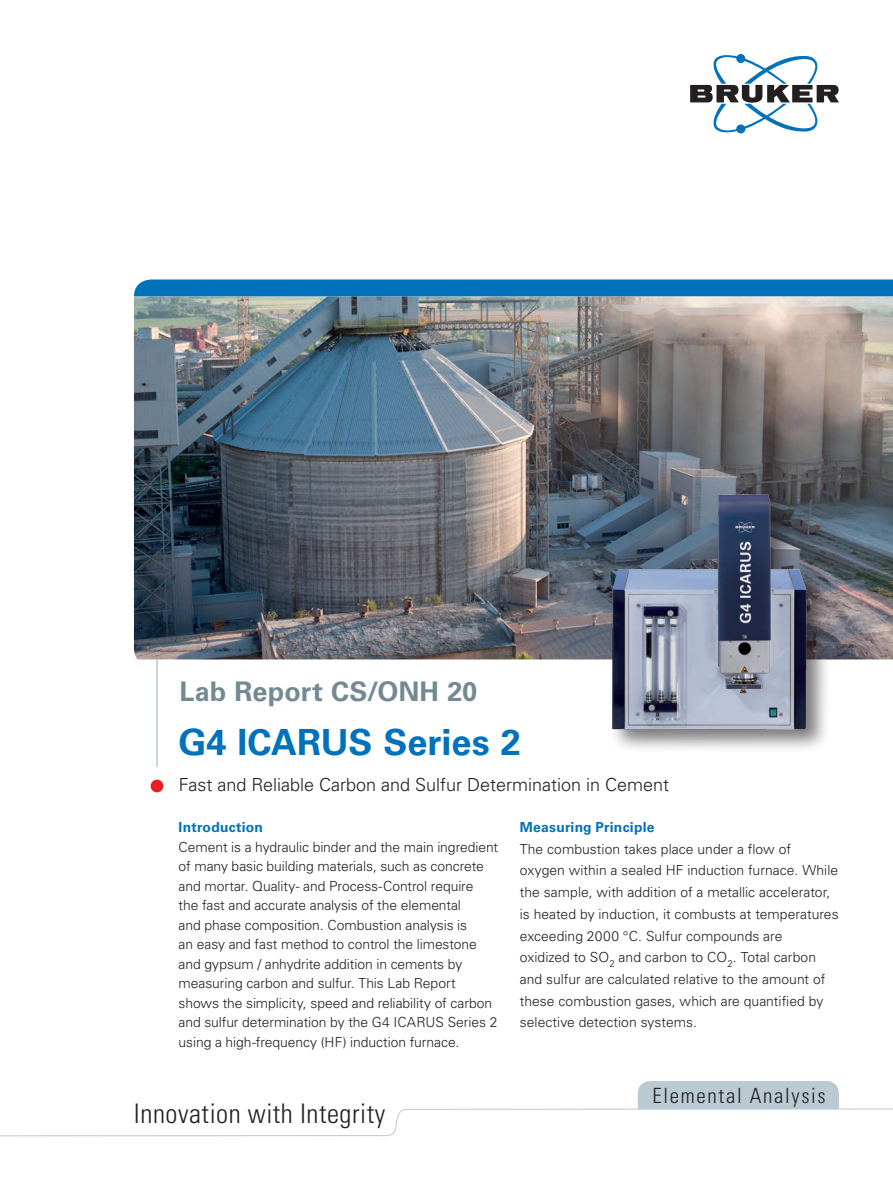
<style>
.page{position:relative;width:893px;height:1187px;background:#fff}
.page>*{position:absolute;margin:0;border:0;box-sizing:border-box;transform-origin:0 0}
.Title_Headline_2_gro{font:700 36px "Univers LT Std";color:#0072bc}
.t1{font:300 condensed 27px "Univers LT Std";letter-spacing:.02em;color:#231f20}
.Title_Headline_1_kle{font:700 27px "Univers LT Std";letter-spacing:.005em;color:#738a95}
.Text_Tab_unten_recht{font:300 condensed 21px "Univers LT Std";letter-spacing:.08em;color:#231f20}
.Title_Headline_3_kle{font:300 18px "Univers LT Std";color:#231f20}
.Body{font:300 13.8px/19.5px "Univers LT Std";color:#231f20}
.Subheadline_1__blau{font:700 13.8px "Univers LT Std";letter-spacing:.015em;color:#0072bc}
</style>
<div class="page">
<svg style="left:690px;top:54px;width:149px;height:79px"></svg>
<svg style="left:0;top:1081px;width:893px;height:56px"></svg>
<div style="left:134px;top:279px;width:759px;height:17px;background:#0072bc"></div>
<hr style="left:156px;top:553px;width:2px;height:213px;background:#bacad2">
<div style="left:151px;top:779px;width:12px;height:13px;background:#ee1d23;border-radius:50%"></div>
<img style="left:134px;top:296px;width:759px;height:363px">
<img style="left:583px;top:474px;width:255px;height:275px">
<p class="Title_Headline_1_kle" style="left:179px;top:675px;width:299px">Lab Report CS/ONH 20</p>
<p class="Title_Headline_2_gro" style="left:179px;top:721px;width:344px">G4 ICARUS Series 2</p>
<p class="Title_Headline_3_kle" style="left:179px;top:773px;width:492px">Fast and Reliable Carbon and Sulfur Determination in Cement</p>
<p class="Subheadline_1__blau" style="left:179px;top:819px;width:86px">Introduction</p>
<p class="Body" style="left:179px;top:836px;width:321px">Cement is a hydraulic binder and the main ingredient of many basic building materials, such as concrete and mortar. Quality- and Process-Control require<br>the fast and accurate analysis of the elemental<br>and phase composition. Combustion analysis is<br>an easy and fast method to control the limestone and gypsum / anhydrite addition in cements by measuring carbon and sulfur. This Lab Report shows the simplicity, speed and reliability of carbon and sulfur determination by the G4 ICARUS Series 2 using a high-frequency (HF) induction furnace.</p>
<h2 class="t1" style="left:134px;top:1097px;width:253px">Innovation with Integrity</h2>
<p class="Subheadline_1__blau" style="left:520px;top:819px;width:136px">Measuring Principle</p>
<p class="Body" style="left:520px;top:837px;width:320px;line-height:21.8px">The combustion takes place under a flow of oxygen within a sealed HF induction furnace. While the sample, with addition of a metallic accelerator, is heated by induction, it combusts at temperatures exceeding 2000 °C. Sulfur compounds are<br>oxidized to SO<sub>2</sub> and carbon to CO<sub>2</sub>. Total carbon and sulfur are calculated relative to the amount of these combustion gases, which are quantified by selective detection systems.</p>
<p class="Text_Tab_unten_recht" style="left:653px;top:1083px;width:175px">Elemental Analysis</p>
</div>
